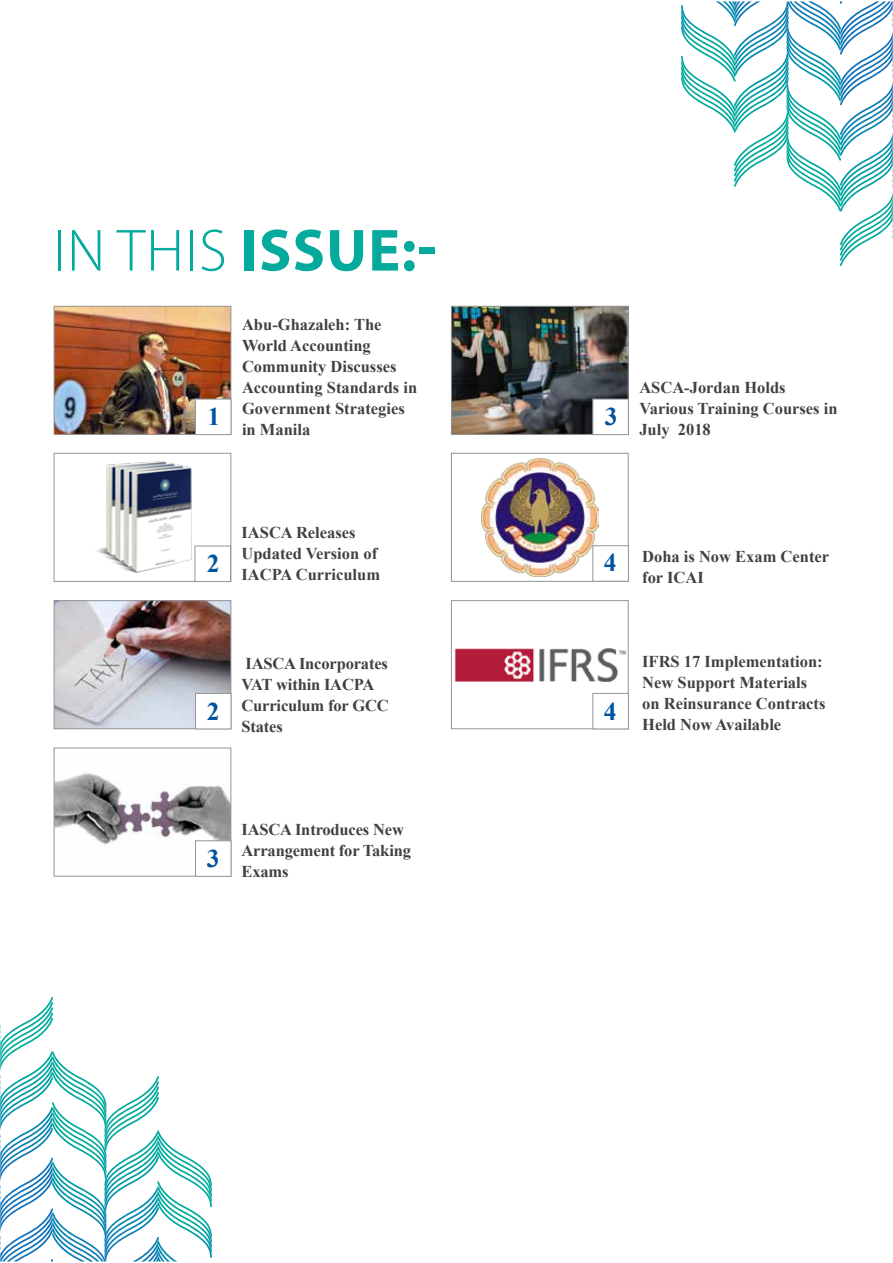
<style>
.page{position:relative;width:893px;height:1263px;background:#fff}
.page>*{position:absolute;margin:0;border:0;box-sizing:border-box;transform-origin:0 0}
.t1{font:700 60px "Myriad Pro";letter-spacing:.02em;color:#04aa9d}
.t2{font:700 25.5px "Times New Roman";color:#00539f}
.t3{font:700 16.5px/21px "Times New Roman";color:#414042}
.s1{font-weight:300}
</style>
<div class="page">
<img style="left:454px;top:648px;width:172px;height:34px">
<div style="left:451px;top:600px;width:178px;height:129px;border:1px solid #939598"></div>
<img style="left:481px;top:458px;width:117px;height:118px">
<div style="left:451px;top:453px;width:178px;height:129px;border:1px solid #939598"></div>
<img style="left:453px;top:308px;width:174px;height:125px">
<div style="left:451px;top:306px;width:178px;height:129px;border:1px solid #939598"></div>
<img style="left:56px;top:602px;width:173px;height:125px">
<div style="left:54px;top:600px;width:177px;height:129px;border:1px solid #939598"></div>
<img style="left:56px;top:772px;width:173px;height:73px">
<div style="left:54px;top:748px;width:177px;height:128px;border:1px solid #939598"></div>
<img style="left:96px;top:461px;width:96px;height:112px">
<div style="left:54px;top:453px;width:177px;height:129px;border:1px solid #939598"></div>
<img style="left:56px;top:308px;width:173px;height:125px">
<div style="left:54px;top:306px;width:177px;height:129px;border:1px solid #939598"></div>
<svg style="left:681px;top:1px;width:212px;height:265px"></svg>
<svg style="left:0;top:997px;width:212px;height:264px"></svg>
<div style="left:195px;top:693px;width:36px;height:36px;background:#fff;border:1px solid #939598"></div>
<div style="left:195px;top:841px;width:36px;height:35px;background:#fff"></div>
<div style="left:593px;top:545px;width:36px;height:36px;background:#fff;border:1px solid #939598"></div>
<div style="left:593px;top:693px;width:36px;height:36px;background:#fff;border:1px solid #939598"></div>
<div style="left:195px;top:546px;width:36px;height:36px;background:#fff;border:1px solid #939598"></div>
<div style="left:593px;top:399px;width:36px;height:36px;background:#fff;border:1px solid #939598"></div>
<div style="left:195px;top:399px;width:36px;height:36px;background:#fff;border:1px solid #939598"></div>
<h1 class="t1" style="left:53px;top:211px;width:385px"><span class="s1">IN THIS</span> ISSUE:-</h1>
<h2 class="t2" style="left:207px;top:399px;width:14px">1</h2>
<p class="t3" style="left:242px;top:313px;width:177px">Abu-Ghazaleh: The<br>World Accounting<br>Community Discusses<br>Accounting Standards in<br>Government Strategies</p>
<p class="t3" style="left:242px;top:418px;width:70px">in Manila</p>
<h2 class="t2" style="left:207px;top:546px;width:14px">2</h2>
<p class="t3" style="left:241px;top:521px;width:137px">IASCA Releases<br>Updated Version of</p>
<p class="t3" style="left:241px;top:563px;width:140px">IACPA Curriculum</p>
<h2 class="t2" style="left:207px;top:694px;width:14px">2</h2>
<p class="t3" style="left:241px;top:653px;width:149px">IASCA Incorporates<br>VAT within IACPA<br>Curriculum for GCC<br>States</p>
<h2 class="t2" style="left:207px;top:841px;width:14px">3</h2>
<p class="t3" style="left:241px;top:818px;width:171px">IASCA Introduces New<br>Arrangement for Taking<br>Exams</p>
<h2 class="t2" style="left:605px;top:399px;width:14px">3</h2>
<p class="t3" style="left:639px;top:376px;width:148px">ASCA-Jordan Holds</p>
<p class="t3" style="left:639px;top:397px;width:200px">Various Training Courses in</p>
<p class="t3" style="left:678px;top:418px;width:34px">2018</p>
<p class="t3" style="left:639px;top:418px;width:32px">July</p>
<h2 class="t2" style="left:604px;top:545px;width:14px">4</h2>
<p class="t3" style="left:642px;top:545px;width:188px">Doha is Now Exam Center for ICAI</p>
<h2 class="t2" style="left:604px;top:694px;width:14px">4</h2>
<p class="t3" style="left:642px;top:651px;width:185px">IFRS 17 Implementation:<br>New Support Materials on Reinsurance Contracts<br>Held Now Available</p>
</div>
